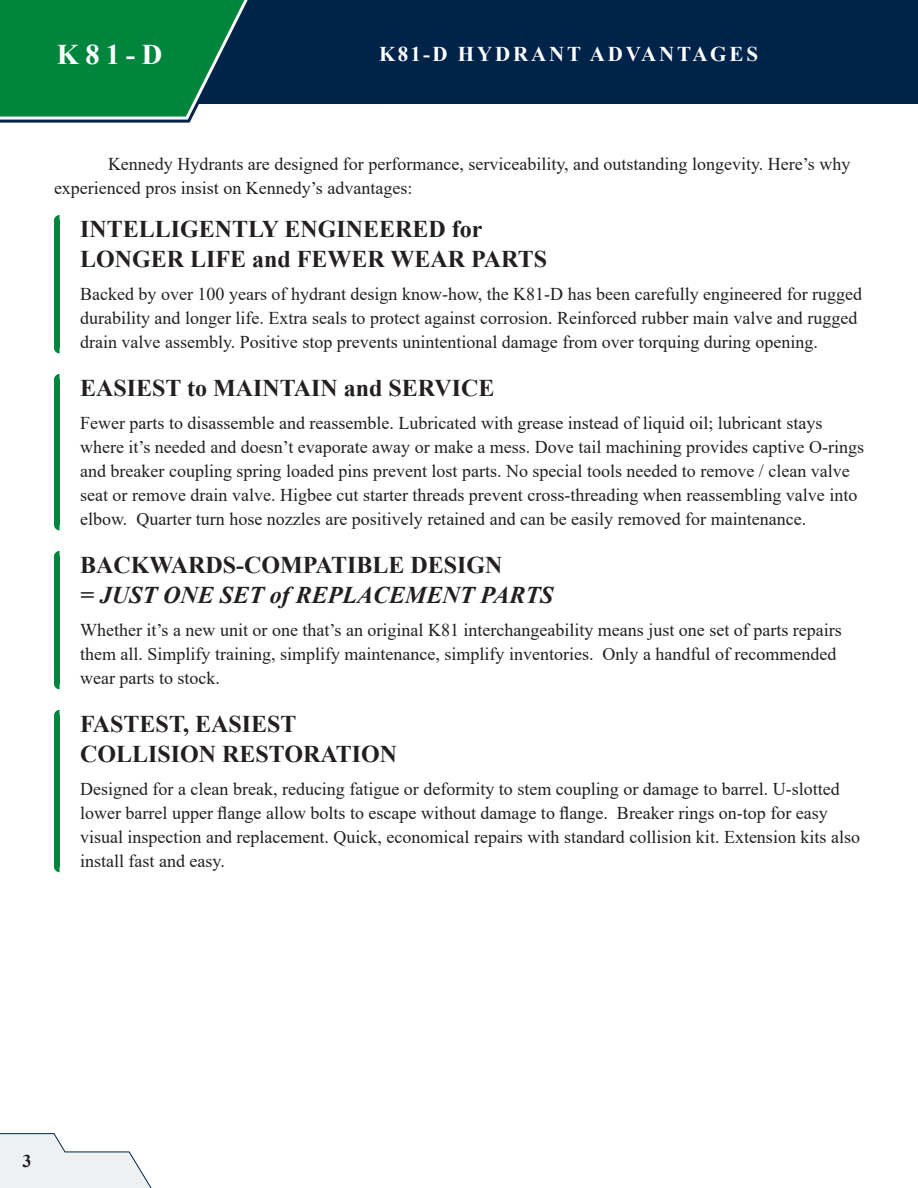
<style>
.page{position:relative;width:918px;height:1188px;background:#fff}
.page>*{position:absolute;margin:0;border:0;box-sizing:border-box;transform-origin:0 0}
.t1{font:700 28.5px "Times New Roman";color:#fff}
.t2{font:700 24px/30px "Times New Roman";color:#231f20}
.t3{font:italic 700 24px/30px "Times New Roman";color:#231f20}
.t4{font:700 21px "Times New Roman";letter-spacing:.135em;color:#fff}
.t5{font:18px/24px "Times New Roman";color:#231f20}
.t6{font:700 18px "Times New Roman";color:#231f20}
.s1{font-style:normal}
</style>
<div class="page">
<svg style="left:0;top:1133px;width:152px;height:55px"></svg>
<svg style="left:0;top:0;width:918px;height:123px;fill:#002349"></svg>
<svg style="left:0;top:0;width:248px;height:120px;background:#0f8249"></svg>
<svg style="left:54px;top:215px;width:6px;height:6px"></svg>
<svg style="left:54px;top:374px;width:6px;height:6px"></svg>
<svg style="left:54px;top:348px;width:6px;height:5px"></svg>
<svg style="left:54px;top:525px;width:6px;height:5px"></svg>
<svg style="left:54px;top:551px;width:6px;height:5px"></svg>
<svg style="left:54px;top:710px;width:6px;height:5px"></svg>
<svg style="left:54px;top:867px;width:6px;height:5px"></svg>
<svg style="left:54px;top:684px;width:6px;height:5px"></svg>
<div style="left:54px;top:221px;width:6px;height:127px;background:#00853d"></div>
<div style="left:54px;top:380px;width:6px;height:145px;background:#00853d"></div>
<div style="left:54px;top:556px;width:6px;height:128px;background:#00853d"></div>
<div style="left:54px;top:715px;width:6px;height:152px;background:#00853d"></div>
<p class="t1" style="left:57px;top:34px;width:107px">K81-D</p>
<p class="t4" style="left:379px;top:39px;width:380px">K81-D HYDRANT ADVANTAGES</p>
<p class="t5" style="left:54px;top:152px;width:798px;text-indent:54px">Kennedy Hydrants are designed for performance, serviceability, and outstanding longevity. Here’s why experienced pros insist on Kennedy’s advantages:</p>
<p class="t2" style="left:80px;top:213px;width:469px">INTELLIGENTLY ENGINEERED for<br>LONGER LIFE and FEWER WEAR PARTS</p>
<p class="t5" style="left:80px;top:281px;width:784px">Backed by over 100 years of hydrant design know-how, the K81-D has been carefully engineered for rugged durability and longer life. Extra seals to protect against corrosion. Reinforced rubber main valve and rugged drain valve assembly. Positive stop prevents unintentional damage from over torquing during opening.</p>
<p class="t2" style="left:80px;top:372px;width:416px">EASIEST to MAINTAIN and SERVICE</p>
<p class="t5" style="left:80px;top:410px;width:785px">Fewer parts to disassemble and reassemble. Lubricated with grease instead of liquid oil; lubricant stays where it’s needed and doesn’t evaporate away or make a mess. Dove tail machining provides captive O-rings and breaker coupling spring loaded pins prevent lost parts. No special tools needed to remove / clean valve seat or remove drain valve. Higbee cut starter threads prevent cross-threading when reassembling valve into elbow. Quarter turn hose nozzles are positively retained and can be easily removed for maintenance.</p>
<p class="t3" style="left:80px;top:549px;width:475px"><span class="s1">BACKWARDS-COMPATIBLE DESIGN<br></span>= JUST ONE SET of REPLACEMENT PARTS</p>
<p class="t5" style="left:80px;top:617px;width:763px">Whether it’s a new unit or one that’s an original K81 interchangeability means just one set of parts repairs them all. Simplify training, simplify maintenance, simplify inventories. Only a handful of recommended wear parts to stock.</p>
<p class="t2" style="left:80px;top:708px;width:319px">FASTEST, EASIEST<br>COLLISION RESTORATION</p>
<p class="t5" style="left:80px;top:776px;width:781px">Designed for a clean break, reducing fatigue or deformity to stem coupling or damage to barrel. U-slotted lower barrel upper flange allow bolts to escape without damage to flange. Breaker rings on-top for easy visual inspection and replacement. Quick, economical repairs with standard collision kit. Extension kits also install fast and easy.</p>
<p class="t6" style="left:22px;top:1148px;width:10px">3</p>
</div>
